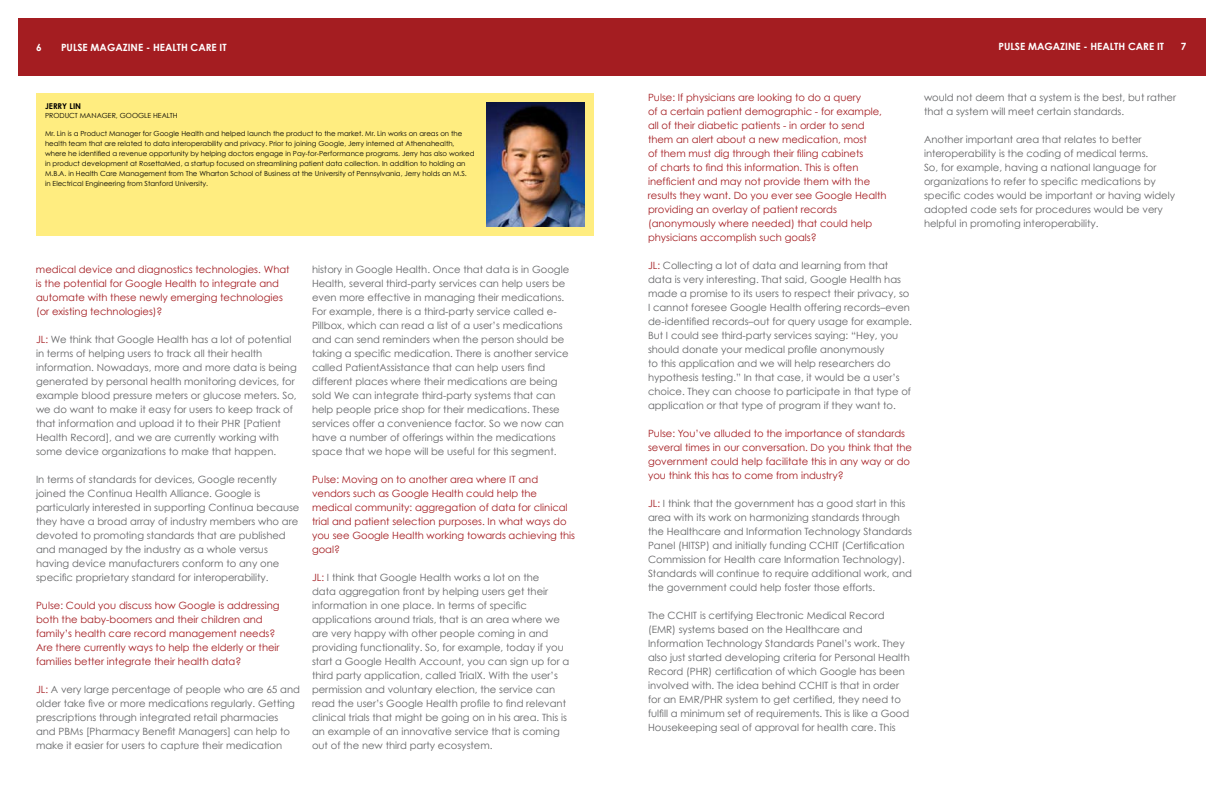
<style>
.page{position:relative;width:1224px;height:792px;background:#fff}
.page>*{position:absolute;margin:0;border:0;box-sizing:border-box;transform-origin:0 0}
.t1{font:10px/14px "Century Gothic";color:#636466}
.t2{font:10px/14px "Century Gothic";color:#a41d21}
.t3{font:700 10px "Century Gothic";color:#fff}
.t4{font:700 8px "Century Gothic";color:#000}
.t5{font:7px/10px "Century Gothic";color:#000}
.s1{color:#a41d21}
</style>
<div class="page">
<div style="left:36px;top:94px;width:558px;height:142px;background:#ffed80"></div>
<img style="left:487px;top:103px;width:98px;height:124px">
<div style="left:18px;top:18px;width:1188px;height:58px;background:#a41d21"></div>
<p class="t3" style="left:36px;top:41px;width:7px">6</p>
<p class="t3" style="left:61px;top:41px;width:99px">PULSE MAGAZINE - HEALTH</p>
<p class="t3" style="left:191px;top:41px;width:8px">CARE</p>
<p class="t3" style="left:220px;top:41px;width:8px">IT</p>
<p class="t4" style="left:45px;top:101px;width:36px">JERRY LIN</p>
<p class="t5" style="left:45px;top:110px;width:134px">Product Manager, Google H ealth</p>
<p class="t5" style="left:45px;top:129px;width:431px">Mr. Lin is a Product Manager for Google H ealth and helped launch the product to the market. Mr. Lin works on areas on the health team that are related to data interoperability and privacy. Prior to joining Google, Jerry interned at Athenahealth, where he identified a revenue opportunity by helping doctors engage in Pay-for-Performance programs. Jerry has also worked in product development at RosettaMed, a startup focused on streamlining patient data collection. In addition to holding an M.B.A. in Health Care Management from The Wharton School of Business at the U niversity of Pennsylvania, Jerry holds an M.S.<br>in Electrical Engineering from Stanford U niversity.</p>
<p class="t2" style="left:36px;top:262px;width:255px">medical device and diagnostics technologies. What is the potential for Google H ealth to integrate and automate with these newly emerging technologies (or existing technologies)?</p>
<p class="t1" style="left:36px;top:332px;width:262px"><span class="s1">JL:</span> We think that Google Health has a lot of potential in terms of helping users to track all their health information. N owadays, more and more data is being generated by personal health monitoring devices, for example blood pressure meters or glucose meters. So, we do want to make it easy for users to keep track of that information and upload it to their PHR</p>
<p class="t1" style="left:36px;top:416px;width:246px;text-indent:207px">[Patient<br>H ealth Record], and we are currently working with some device organizations to make that happen.</p>
<p class="t1" style="left:36px;top:472px;width:265px">In terms of standards for devices, Google recently joined the Continua Health Alliance. Google is particularly interested in supporting Continua because they have a broad array of industry members who are devoted to promoting standards that are published and managed by the industry as a whole versus having device manufacturers conform to any one specific proprietary standard for interoperability.</p>
<p class="t2" style="left:36px;top:598px;width:245px">Pulse: Could you discuss how Google is addressing both the baby-boomers and their children and family’s health care record management needs?<br>Are there currently ways to help the elderly or their families better integrate their health data?</p>
<p class="t1" style="left:36px;top:682px;width:265px"><span class="s1">JL:</span> A very large percentage of people who are 65 and older take five or more medications regularly. Getting prescriptions through integrated retail pharmacies and PBMs [Pharmacy Benefit Managers] can help to make it easier for users to capture their medication</p>
<p class="t1" style="left:312px;top:262px;width:259px">history in Google H ealth. Once that data is in Google H ealth, several third-party services can help users be even more effective in managing their medications.<br>For example, there is a third-party service called e-Pillbox, which can read a list of a user’s medications and can send reminders when the person should be taking a specific medication. There is another service called PatientAssistance that can help users find different places where their medications are being sold We can integrate third-party systems that can help people price shop for their medications. These services offer a convenience factor. So we now can have a number of offerings within the medications space that we hope will be useful for this segment.</p>
<p class="t2" style="left:312px;top:472px;width:265px">Pulse: Moving on to another area where IT and vendors such as Google Health could help the medical community: aggregation of data for clinical trial and patient selection purposes. In what ways do you see Google H ealth working towards achieving this goal?</p>
<p class="t1" style="left:312px;top:570px;width:259px"><span class="s1">JL:</span> I think that Google Health works a lot on the<br>data aggregation front by helping users get their information in one place. In terms of specific applications around trials, that is an area where we are very happy with other people coming in and providing functionality. So, for example, today if you start a Google H ealth Account, you can sign up for a third party application, called TrialX. With the user’s permission and voluntary election, the service can read the user’s Google Health profile to find relevant clinical trials that might be going on in his area. This is an example of an innovative service that is coming out of the new third party ecosystem.</p>
<p class="t3" style="left:998px;top:40px;width:99px">PULSE MAGAZINE - HEALTH</p>
<p class="t3" style="left:1128px;top:40px;width:8px">CARE</p>
<p class="t3" style="left:1157px;top:40px;width:8px">IT</p>
<p class="t3" style="left:1181px;top:40px;width:7px">7</p>
<p class="t2" style="left:648px;top:91px;width:240px">Pulse: If physicians are looking to do a query<br>of a certain patient demographic - for example, all of their diabetic patients - in order to send them an alert about a new medication, most<br>of them must dig through their filing cabinets<br>of charts to find this information. This is often inefficient and may not provide them with the results they want. Do you ever see Google H ealth providing an overlay of patient records (anonymously where needed) that could help physicians accomplish such goals?</p>
<p class="t1" style="left:648px;top:259px;width:266px"><span class="s1">JL:</span> Collecting a lot of data and learning from that data is very interesting. That said, Google H ealth has made a promise to its users to respect their privacy, so I cannot foresee Google H ealth offering records–even de-identified records–out for query usage for example.<br>But I could see third-party services saying: “H ey, you should donate your medical profile anonymously<br>to this application and we will help researchers do hypothesis testing.” In that case, it would be a user’s choice. They can choose to participate in that type of application or that type of program if they want to.</p>
<p class="t2" style="left:648px;top:427px;width:265px">Pulse: You’ve alluded to the importance of standards several times in our conversation. Do you think that the government could help facilitate this in any way or do you think this has to come from industry?</p>
<p class="t1" style="left:648px;top:497px;width:265px"><span class="s1">JL:</span> I think that the government has a good start in this area with its work on harmonizing standards through the Healthcare and Information Technology Standards Panel (HITSP) and initially funding CCHIT (Certification Commission for H ealth care Information Technology).<br>Standards will continue to require additional work, and the government could help foster those efforts.</p>
<p class="t1" style="left:648px;top:609px;width:27px">The CCHIT</p>
<p class="t1" style="left:648px;top:609px;width:263px;text-indent:52px">is certifying Electronic Medical Record (EMR) systems based on the H ealthcare and Information Technology Standards Panel’s work. They also just started developing criteria for Personal H ealth Record (PHR) certification of which Google has been involved with. The idea behind CCHIT</p>
<p class="t1" style="left:648px;top:679px;width:263px;text-indent:183px">is that in order for an EMR/PHR system to get certified, they need to fulfill a minimum set of requirements. This is like a Good H ousekeeping seal of approval for health care. This</p>
<p class="t1" style="left:924px;top:91px;width:254px">would not deem that a system is the best, but rather that a system will meet certain standards.</p>
<p class="t1" style="left:924px;top:133px;width:253px">Another important area that relates to better interoperability is the coding of medical terms.<br>So, for example, having a national language for organizations to refer to specific medications by specific codes would be important or having widely adopted code sets for procedures would be very helpful in promoting interoperability.</p>
</div>
